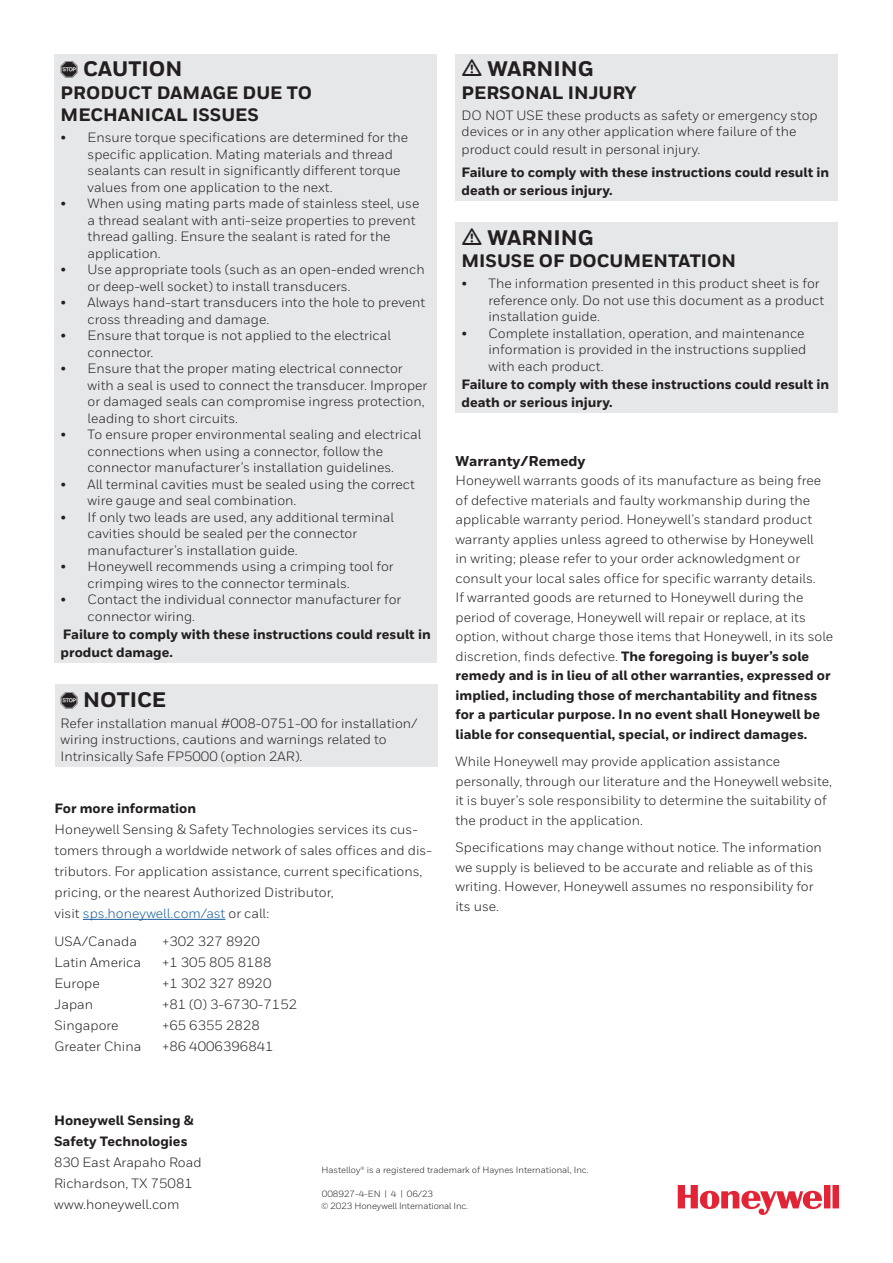
<style>
.page{position:relative;width:893px;height:1263px;background:#fff}
.page>*{position:absolute;margin:0;border:0;box-sizing:border-box;transform-origin:0 0}
.Warning_Head{font:800 21px "Honeywell Sans";color:#231f20}
.Warning_Subhead{font:800 18px/22.5px "Honeywell Sans";color:#231f20}
.Sub_Headline{font:800 14.25px "Honeywell Sans";color:#231f20}
.Warning_Subhead-2{font:13.5px/16.5px "Honeywell Sans";color:#231f20}
.Body_Copy{font:13.5px/19.5px "Honeywell Sans";color:#231f20}
.Warning_Subhead-3{font:800 13.5px/18px "Honeywell Sans";color:#231f20}
.Warning_Bold_Note{font:13.5px/16.5px "Honeywell Sans";color:#231f20}
.Warning_Bold_Note-2{font:800 13.5px/18px "Honeywell Sans";color:#231f20}
.Cover__Copyright{font:9px "Honeywell Sans";color:#231f20}
.s1{color:#175d9e}
.s2{font-weight:800}
</style>
<div class="page">
<div style="left:455px;top:54px;width:383px;height:147px;background:#e6e7e9"></div>
<div style="left:455px;top:222px;width:383px;height:191px;background:#e6e7e9"></div>
<div style="left:55px;top:54px;width:382px;height:609px;background:#e6e7e9"></div>
<div style="left:55px;top:684px;width:382px;height:83px;background:#e6e7e9"></div>
<hr style="left:83px;top:919px;width:142px;height:1px;background:#175d9e">
<svg style="left:678px;top:1185px;width:161px;height:30px"></svg>
<p class="Warning_Head" style="left:83px;top:56px;width:101px">CAUTION</p>
<p class="Warning_Subhead" style="left:61px;top:82px;width:253px">PRODUCT DAMAGE DUE TO<br>MECHANICAL ISSUES</p>
<p class="Warning_Subhead-2" style="left:88px;top:129px;width:322px;text-indent:-27px">• Ensure torque specifications are determined for the specific application. Mating materials and thread sealants can result in significantly different torque values from one application to the next.</p>
<p class="Warning_Subhead-2" style="left:88px;top:195px;width:333px;text-indent:-27px">• When using mating parts made of stainless steel, use a thread sealant with anti-seize properties to prevent thread galling. Ensure the sealant is rated for the application.</p>
<p class="Warning_Subhead-2" style="left:88px;top:261px;width:339px;text-indent:-27px">• Use appropriate tools (such as an open-ended wrench or deep-well socket) to install transducers.</p>
<p class="Warning_Subhead-2" style="left:88px;top:294px;width:339px;text-indent:-27px">• Always hand-start transducers into the hole to prevent cross threading and damage.</p>
<p class="Warning_Subhead-2" style="left:88px;top:327px;width:305px;text-indent:-27px">• Ensure that torque is not applied to the electrical connector.</p>
<p class="Warning_Subhead-2" style="left:88px;top:360px;width:341px;text-indent:-27px">• Ensure that the proper mating electrical connector with a seal is used to connect the transducer. Improper or damaged seals can compromise ingress protection, leading to short circuits.</p>
<p class="Warning_Subhead-2" style="left:88px;top:426px;width:335px;text-indent:-27px">• To ensure proper environmental sealing and electrical connections when using a connector, follow the connector manufacturer’s installation guidelines.</p>
<p class="Warning_Subhead-2" style="left:88px;top:476px;width:329px;text-indent:-27px">• All terminal cavities must be sealed using the correct wire gauge and seal combination.</p>
<p class="Warning_Subhead-2" style="left:88px;top:509px;width:308px;text-indent:-27px">• If only two leads are used, any additional terminal cavities should be sealed per the connector manufacturer’s installation guide.</p>
<p class="Warning_Subhead-2" style="left:88px;top:558px;width:307px;text-indent:-27px">• Honeywell recommends using a crimping tool for crimping wires to the connector terminals.</p>
<p class="Warning_Subhead-2" style="left:88px;top:591px;width:315px;text-indent:-27px">• Contact the individual connector manufacturer for connector wiring.</p>
<p class="Warning_Subhead-3" style="left:61px;top:626px;width:372px">Failure to comply with these instructions could result in product damage.</p>
<p class="Warning_Head" style="left:83px;top:686px;width:85px">NOTICE</p>
<p class="Warning_Bold_Note" style="left:61px;top:715px;width:359px">Refer installation manual #008-0751-00 for installation/ wiring instructions, cautions and warnings related to<br>Intrinsically Safe FP5000 (option 2AR).</p>
<p class="Warning_Subhead-3" style="left:55px;top:800px;width:143px">For more information</p>
<p class="Body_Copy" style="left:55px;top:819px;width:379px;line-height:21px">Honeywell Sensing &amp; Safety Technologies services its cus&shy;tomers through a worldwide network of sales offices and dis&shy;tributors. For application assistance, current specifications, pricing, or the nearest Authorized Distributor,<br>visit <span class="s1">sps.honeywell.com/ast</span> or call:</p>
<p class="Body_Copy" style="left:55px;top:931px;width:84px">USA/Canada</p>
<p class="Body_Copy" style="left:163px;top:931px;width:99px">+302 327 8920</p>
<p class="Body_Copy" style="left:55px;top:952px;width:88px">Latin America</p>
<p class="Body_Copy" style="left:163px;top:952px;width:110px">+1 305 805 8188</p>
<p class="Body_Copy" style="left:55px;top:973px;width:47px">Europe</p>
<p class="Body_Copy" style="left:163px;top:973px;width:110px">+1 302 327 8920</p>
<p class="Body_Copy" style="left:55px;top:994px;width:40px">Japan</p>
<p class="Body_Copy" style="left:163px;top:994px;width:136px">+81 (0) 3-6730-7152</p>
<p class="Body_Copy" style="left:55px;top:1015px;width:66px">Singapore</p>
<p class="Body_Copy" style="left:163px;top:1015px;width:99px">+65 6355 2828</p>
<p class="Body_Copy" style="left:55px;top:1036px;width:88px">Greater China</p>
<p class="Body_Copy" style="left:163px;top:1036px;width:113px">+86 4006396841</p>
<p class="Warning_Head" style="left:487px;top:56px;width:108px">WARNING</p>
<p class="Warning_Subhead" style="left:461px;top:82px;width:177px">PERSONAL INJURY</p>
<p class="Warning_Subhead-2" style="left:461px;top:107px;width:358px">DO NOT USE these products as safety or emergency stop devices or in any other application where failure of the</p>
<p class="Warning_Subhead-2" style="left:461px;top:141px;width:241px">product could result in personal injury.</p>
<p class="Warning_Bold_Note-2" style="left:461px;top:164px;width:369px">Failure to comply with these instructions could result in death or serious injury.</p>
<p class="Warning_Head" style="left:487px;top:224px;width:108px">WARNING</p>
<p class="Warning_Subhead" style="left:461px;top:250px;width:276px">MISUSE OF DOCUMENTATION</p>
<p class="Warning_Subhead-2" style="left:488px;top:275px;width:337px;text-indent:-27px">• The information presented in this product sheet is for reference only. Do not use this document as a product installation guide.</p>
<p class="Warning_Subhead-2" style="left:488px;top:325px;width:319px;text-indent:-27px">• Complete installation, operation, and maintenance information is provided in the instructions supplied with each product.</p>
<p class="Warning_Subhead-3" style="left:461px;top:375px;width:369px">Failure to comply with these instructions could result in death or serious injury.</p>
<p class="Sub_Headline" style="left:455px;top:452px;width:132px">Warranty/Remedy</p>
<p class="Body_Copy" style="left:455px;top:471px;width:379px">Honeywell warrants goods of its manufacture as being free of defective materials and faulty workmanship during the applicable warranty period. Honeywell’s standard product warranty applies unless agreed to otherwise by Honeywell<br>in writing; please refer to your order acknowledgment or consult your local sales office for specific warranty details.<br>If warranted goods are returned to Honeywell during the period of coverage, Honeywell will repair or replace, at its option, without charge those items that Honeywell, in its sole discretion, finds defective. <span class="s2">The foregoing is buyer’s sole remedy and is in lieu of all other warranties, expressed or implied, including those of merchantability and fitness for a particular purpose. In no event shall Honeywell be liable for consequential, special, or indirect damages.</span></p>
<p class="Body_Copy" style="left:455px;top:752px;width:378px">While Honeywell may provide application assistance personally, through our literature and the Honeywell website, it is buyer’s sole responsibility to determine the suitability of the product in the application.</p>
<p class="Body_Copy" style="left:455px;top:838px;width:368px">Specifications may change without notice. The information we supply is believed to be accurate and reliable as of this writing. However, Honeywell assumes no responsibility for its use.</p>
<p class="Warning_Subhead-3" style="left:54px;top:1110px;width:141px;line-height:21px">Honeywell Sensing &amp;<br>Safety Technologies</p>
<p class="Body_Copy" style="left:54px;top:1152px;width:149px;line-height:21px">830 East Arapaho Road<br>Richardson, TX 75081</p>
<p class="Body_Copy" style="left:54px;top:1194px;width:127px">www.honeywell.com</p>
<p class="Cover__Copyright" style="left:322px;top:1164px;width:269px">Hastelloy® is a registered trademark of Haynes International, Inc.</p>
<p class="Cover__Copyright" style="left:322px;top:1188px;width:113px">008927-4-EN | 4 | 06/23</p>
<p class="Cover__Copyright" style="left:321px;top:1200px;width:149px">© 2023 Honeywell International Inc.</p>
</div>
